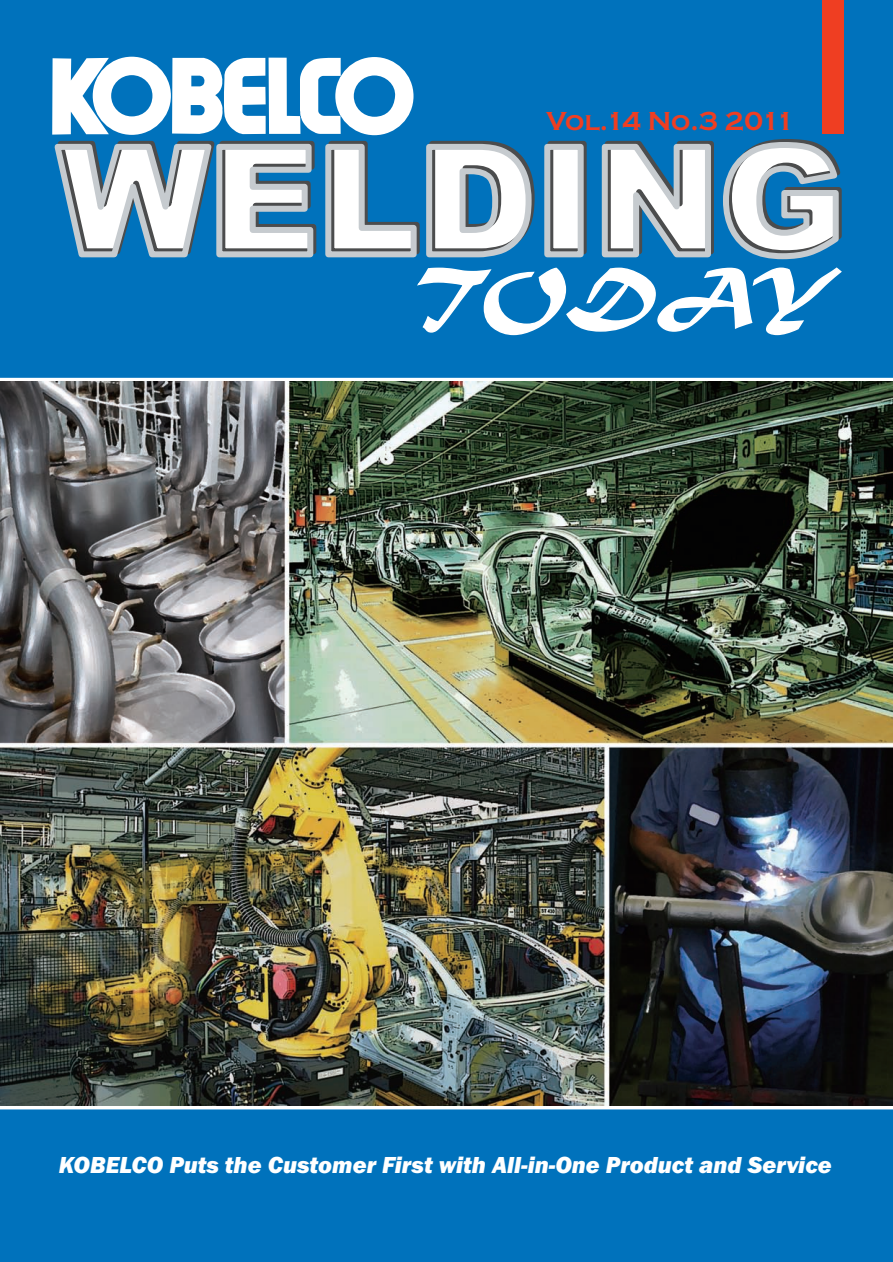
<style>
.page{position:relative;width:893px;height:1262px;background:#fff}
.page>*{position:absolute;margin:0;border:0;box-sizing:border-box;transform-origin:0 0}
.t1{font:72px "Matura MT Script Capitals";color:#fff}
.t2{font:700 27px "Copperplate Gothic";letter-spacing:-.06em;color:#ef3e22}
.t3{font:italic 800 24px "Franklin Gothic";color:#fff}
</style>
<div class="page">
<div style="left:0;top:0;width:892px;height:1261px;background:#0072bc"></div>
<div style="left:550px;top:144px;width:33px;height:107px;background:#fff"></div>
<div style="left:547px;top:141px;width:39px;height:113px;border:6px solid #4b4c4d"></div>
<div style="left:544px;top:144px;width:39px;height:113px;border:6px solid #c6cbcf"></div>
<svg style="left:601px;top:139px;width:241px;height:121px"></svg>
<img style="left:0;top:382px;width:892px;height:723px">
<div style="left:821px;top:0;width:22px;height:133px;background:#ef3e22"></div>
<svg style="left:52px;top:57px;width:483px;height:201px"></svg>
<p class="t2" style="left:546px;top:105px;width:250px">Vol.14 No.3 2011</p>
<h1 class="t1" style="left:418px;top:248px;width:417px">TODAY</h1>
<p class="t3" style="left:59px;top:1150px;width:774px">KOBELCO Puts the Customer First with All-in-One Product and Service</p>
</div>
